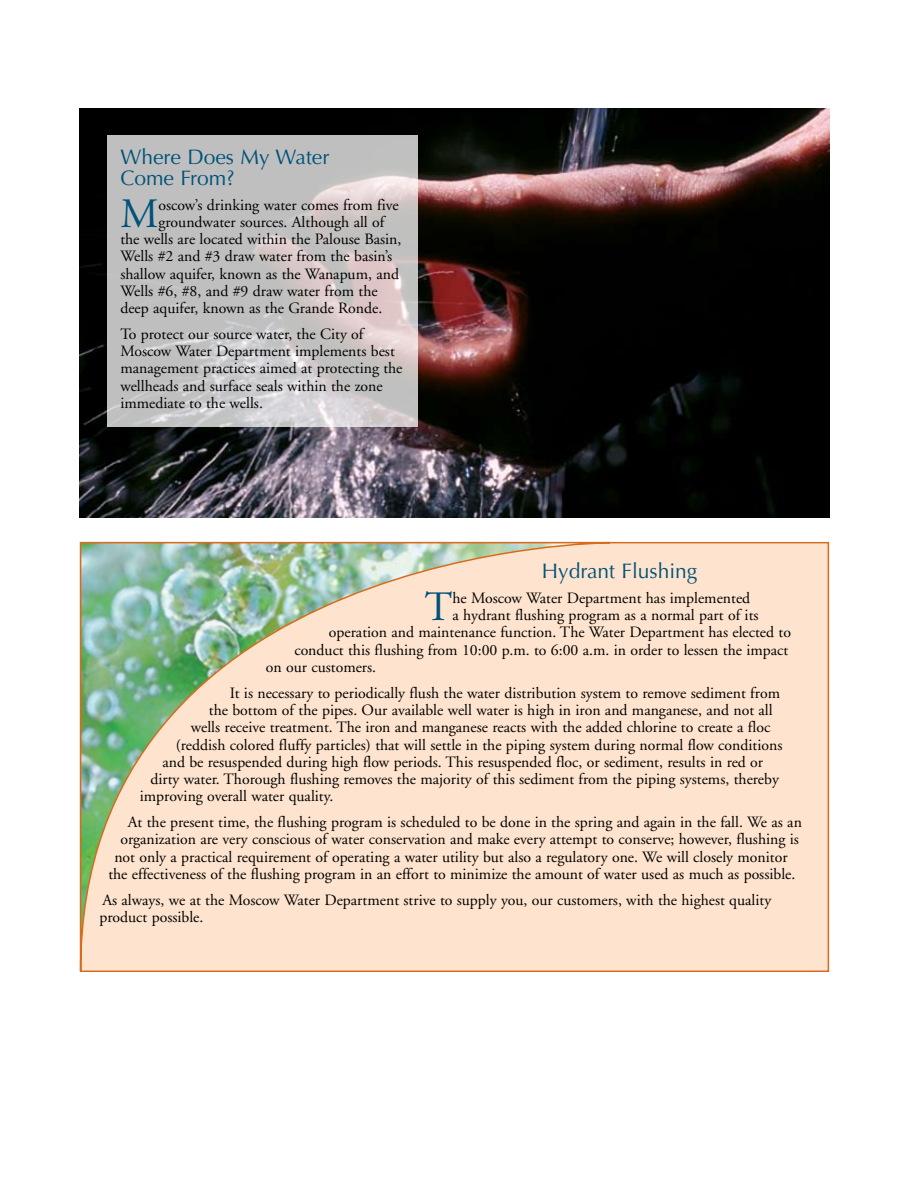
<style>
.page{position:relative;width:918px;height:1188px;background:#fff}
.page>*{position:absolute;margin:0;border:0;box-sizing:border-box;transform-origin:0 0}
.t1{font:41.7px "Adobe Garamond";color:#00527a}
.t2{font:21px/21px "Optima";color:#00527a}
.t3{font:15.75px/17.2px "Adobe Garamond";color:#000}
</style>
<div class="page">
<div style="left:81px;top:543px;width:747px;height:428px;background:#fee4ce"></div>
<img style="left:80px;top:108px;width:749px;height:409px">
<svg style="left:107px;top:135px;width:310px;height:291px;background:#c7c4c4"></svg>
<svg style="left:79px;top:541px;width:533px;height:431px"></svg>
<h2 class="t2" style="left:120px;top:147px;width:211px">Where Does My Water<br>Come From?</h2>
<h1 class="t1" style="left:120px;top:191px;width:40px">M</h1>
<p class="t3" style="left:158px;top:196px;width:242px">oscow’s drinking water comes from five</p>
<p class="t3" style="left:158px;top:214px;width:227px">groundwater sources. Although all of</p>
<p class="t3" style="left:120px;top:231px;width:283px">the wells are located within the Palouse Basin,</p>
<p class="t3" style="left:120px;top:248px;width:273px">Wells #2 and #3 draw water from the basin’s</p>
<p class="t3" style="left:120px;top:265px;width:280px">shallow aquifer, known as the Wanapum, and</p>
<p class="t3" style="left:120px;top:283px;width:259px">Wells #6, #8, and #9 draw water from the</p>
<p class="t3" style="left:120px;top:300px;width:264px">deep aquifer, known as the Grande Ronde.</p>
<p class="t3" style="left:120px;top:326px;width:284px">To protect our source water, the City of Moscow Water Department implements best management practices aimed at protecting the wellheads and surface seals within the zone immediate to the wells.</p>
<h2 class="t2" style="left:542px;top:561px;width:157px">Hydrant Flushing</h2>
<h1 class="t1" style="left:425px;top:585px;width:29px">T</h1>
<p class="t3" style="left:452px;top:590px;width:299px">he Moscow Water Department has implemented</p>
<p class="t3" style="left:452px;top:607px;width:308px">a hydrant flushing program as a normal part of its</p>
<p class="t3" style="left:329px;top:624px;width:464px">operation and maintenance function. The Water Department has elected to</p>
<p class="t3" style="left:294px;top:641px;width:495px">conduct this flushing from 10:00 p.m. to 6:00 a.m. in order to lessen the impact</p>
<p class="t3" style="left:266px;top:659px;width:112px">on our customers.</p>
<p class="t3" style="left:230px;top:685px;width:552px">It is necessary to periodically flush the water distribution system to remove sediment from</p>
<p class="t3" style="left:209px;top:702px;width:565px">the bottom of the pipes. Our available well water is high in iron and manganese, and not all</p>
<p class="t3" style="left:191px;top:719px;width:581px">wells receive treatment. The iron and manganese reacts with the added chlorine to create a floc</p>
<p class="t3" style="left:176px;top:736px;width:608px">(reddish colored fluffy particles) that will settle in the piping system during normal flow conditions</p>
<p class="t3" style="left:162px;top:754px;width:602px">and be resuspended during high flow periods. This resuspended floc, or sediment, results in red or</p>
<p class="t3" style="left:150px;top:771px;width:630px">dirty water. Thorough flushing removes the majority of this sediment from the piping systems, thereby</p>
<p class="t3" style="left:140px;top:788px;width:195px">improving overall water quality.</p>
<p class="t3" style="left:128px;top:814px;width:676px">At the present time, the flushing program is scheduled to be done in the spring and again in the fall. We as an</p>
<p class="t3" style="left:120px;top:831px;width:680px">organization are very conscious of water conservation and make every attempt to conserve; however, flushing is</p>
<p class="t3" style="left:114px;top:849px;width:675px">not only a practical requirement of operating a water utility but also a regulatory one. We will closely monitor</p>
<p class="t3" style="left:108px;top:866px;width:689px">the effectiveness of the flushing program in an effort to minimize the amount of water used as much as possible.</p>
<p class="t3" style="left:99px;top:892px;width:673px">As always, we at the Moscow Water Department strive to supply you, our customers, with the highest quality product possible.</p>
</div>
